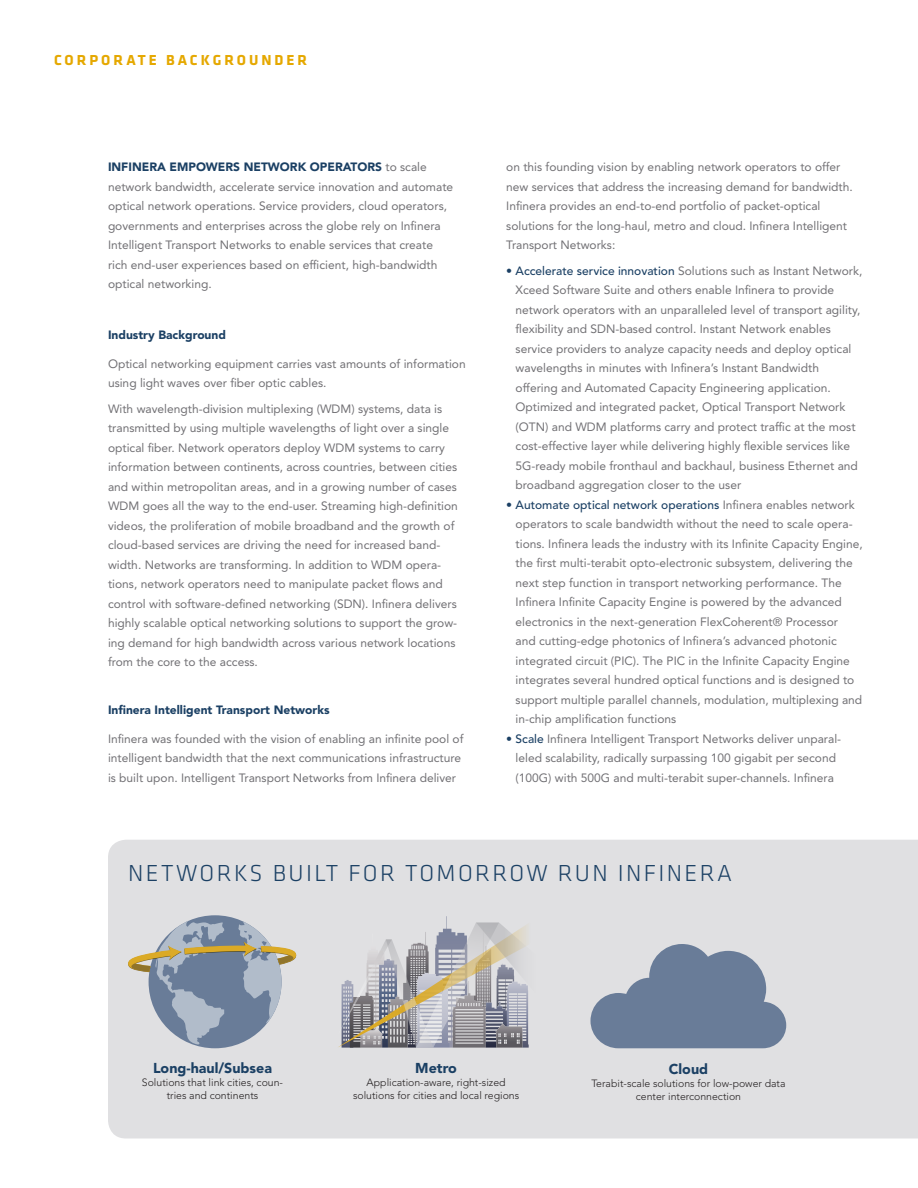
<style>
.page{position:relative;width:918px;height:1188px;background:#fff}
.page>*{position:absolute;margin:0;border:0;box-sizing:border-box;transform-origin:0 0}
.t1{font:300 24px "Klavika";letter-spacing:.1em;color:#1b4064}
.t2{font:700 15px "Klavika";letter-spacing:.2em;color:#e5a800}
.t3{font:900 14.25px "Avenir LT Std";color:#1b4064}
.t4{font:12px/19.5px "Avenir LT Std";color:#717074}
.t5{font:900 12px "Avenir LT Std";color:#1b4064}
.t6{font:300 10.5px/12.6px "Avenir LT Std";color:#231f20;text-align:center}
.s1{font-weight:900;color:#1b4064}
.s2{font-weight:500;color:#1b4064}
</style>
<div class="page">
<div style="left:108px;top:840px;width:810px;height:298px;background:#e0e0e2"></div>
<svg style="left:128px;top:921px;width:168px;height:124px;background:#a5acb4"></svg>
<svg style="left:590px;top:944px;width:196px;height:104px;background:#8896ab"></svg>
<svg style="left:337px;top:916px;width:199px;height:132px;background:#b9b7b8"></svg>
<p class="t2" style="left:54px;top:49px;width:255px">CORPORATE BACKGROUNDER</p>
<p class="t4" style="left:108px;top:157px;width:347px"><span class="s1">INFINERA EMPOWERS NETWORK OPERATORS</span> to scale network bandwidth, accelerate service innovation and automate optical network operations. Service providers, cloud operators, governments and enterprises across the globe rely on Infinera Intelligent Transport Networks to enable services that create rich end-user experiences based on efficient, high-bandwidth optical networking.</p>
<p class="t5" style="left:108px;top:328px;width:119px">Industry Background</p>
<p class="t4" style="left:108px;top:354px;width:359px">Optical networking equipment carries vast amounts of information using light waves over fiber optic cables.</p>
<p class="t4" style="left:108px;top:399px;width:351px">With wavelength-division multiplexing (WDM) systems, data is transmitted by using multiple wavelengths of light over a single optical fiber. Network operators deploy WDM systems to carry information between continents, across countries, between cities and within metropolitan areas, and in a growing number of cases WDM goes all the way to the end-user. Streaming high-definition videos, the proliferation of mobile broadband and the growth of cloud-based services are driving the need for increased band&shy;width. Networks are transforming. In addition to WDM opera&shy;tions, network operators need to manipulate packet flows and control with software-defined networking (SDN). Infinera delivers highly scalable optical networking solutions to support the grow&shy;ing demand for high bandwidth across various network locations from the core to the access.</p>
<p class="t5" style="left:108px;top:703px;width:223px">Infinera Intelligent Transport Networks</p>
<p class="t4" style="left:108px;top:729px;width:357px">Infinera was founded with the vision of enabling an infinite pool of intelligent bandwidth that the next communications infrastructure is built upon. Intelligent Transport Networks from Infinera deliver</p>
<p class="t4" style="left:506px;top:157px;width:348px">on this founding vision by enabling network operators to offer new services that address the increasing demand for bandwidth.<br>Infinera provides an end-to-end portfolio of packet-optical solutions for the long-haul, metro and cloud. Infinera Intelligent Transport Networks:</p>
<p class="t4" style="left:516px;top:261px;width:348px;text-indent:-9px"><span class="s2">• Accelerate service innovation</span> Solutions such as Instant Network, Xceed Software Suite and others enable Infinera to provide network operators with an unparalleled level of transport agility, flexibility and SDN-based control. Instant Network enables service providers to analyze capacity needs and deploy optical wavelengths in minutes with Infinera’s Instant Bandwidth offering and Automated Capacity Engineering application.<br>Optimized and integrated packet, Optical Transport Network (OTN) and WDM platforms carry and protect traffic at the most cost-effective layer while delivering highly flexible services like 5G-ready mobile fronthaul and backhaul, business Ethernet and broadband aggregation closer to the user</p>
<p class="t4" style="left:516px;top:495px;width:349px;text-indent:-9px"><span class="s2">• Automate optical network operations</span> Infinera enables network operators to scale bandwidth without the need to scale opera&shy;tions. Infinera leads the industry with its Infinite Capacity Engine, the first multi-terabit opto-electronic subsystem, delivering the next step function in transport networking performance. The Infinera Infinite Capacity Engine is powered by the advanced electronics in the next-generation FlexCoherent® Processor<br>and cutting-edge photonics of Infinera’s advanced photonic integrated circuit (PIC). The PIC in the Infinite Capacity Engine integrates several hundred optical functions and is designed to support multiple parallel channels, modulation, multiplexing and in-chip amplification functions</p>
<p class="t4" style="left:506px;top:729px;width:337px;text-align:center"><span class="s2">• Scale</span> Infinera Intelligent Transport Networks deliver unparal&shy;leled scalability, radically surpassing 100 gigabit per second (100G) with 500G and multi-terabit super-channels. Infinera</p>
<h1 class="t1" style="left:128px;top:859px;width:606px">NETWORKS BUILT FOR TOMORROW RUN INFINERA</h1>
<p class="t3" style="left:153px;top:1060px;width:121px">Long-haul/Subsea</p>
<p class="t6" style="left:142px;top:1076px;width:143px">Solutions that link cities, coun&shy;tries and continents</p>
<p class="t3" style="left:415px;top:1060px;width:43px">Metro</p>
<p class="t6" style="left:353px;top:1076px;width:168px">Application-aware, right-sized solutions for cities and local regions</p>
<p class="t3" style="left:669px;top:1061px;width:41px">Cloud</p>
<p class="t6" style="left:591px;top:1077px;width:196px">Terabit-scale solutions for low-power data center interconnection</p>
</div>
